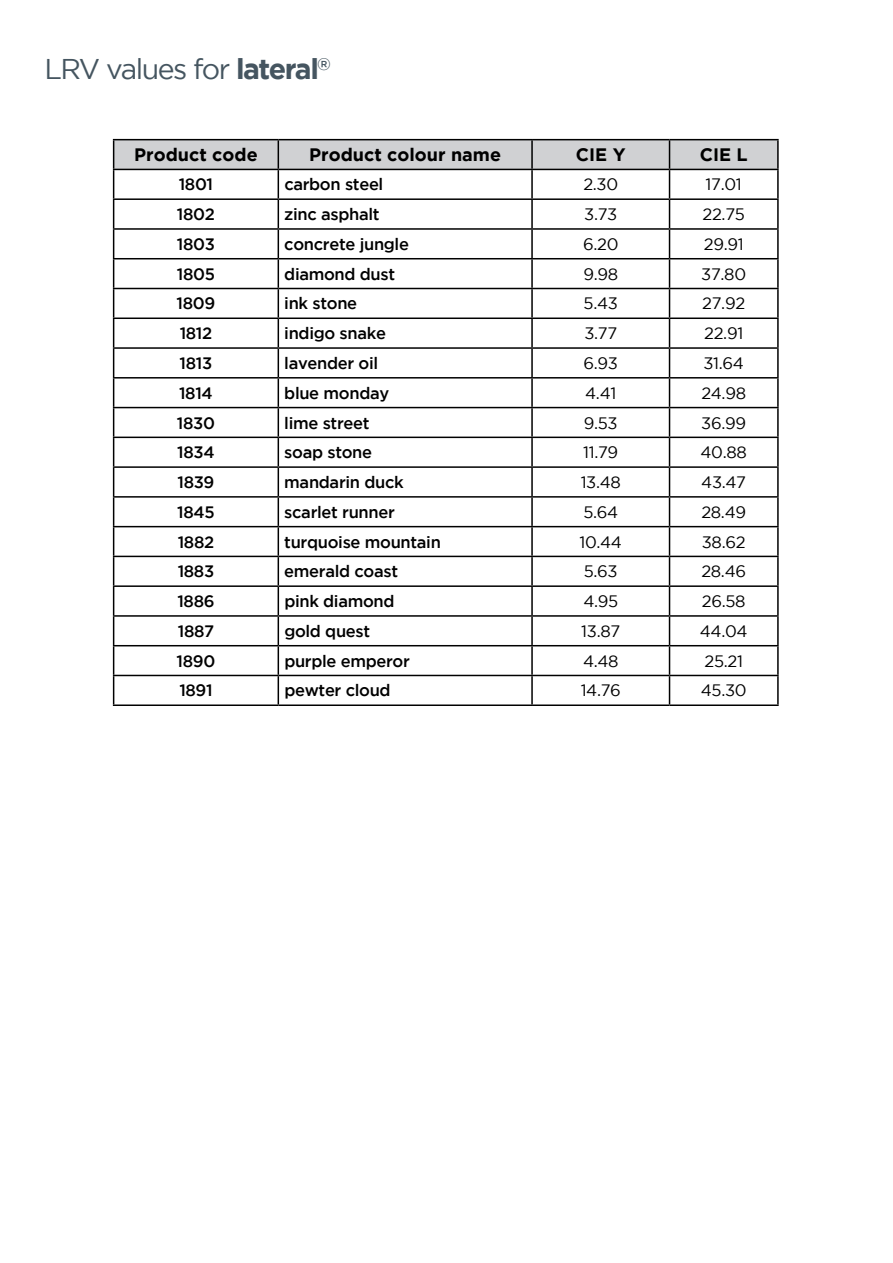
<style>
.page{position:relative;width:893px;height:1263px;background:#fff}
.page>*{position:absolute;margin:0;border:0;box-sizing:border-box;transform-origin:0 0}
.t1{font:28.5px "Gotham";letter-spacing:-.055em;color:#455560}
.t2{font:700 18px "Gotham";color:#000}
.t3{font:500 16.5px "Gotham";letter-spacing:-.02em;color:#000}
.t4{font:16.5px "Gotham";letter-spacing:-.02em;color:#000}
.s1{font-weight:700}
</style>
<div class="page">
<hr style="left:113px;top:139px;width:165px;height:1px;background:#000">
<hr style="left:278px;top:139px;width:254px;height:1px;background:#000">
<hr style="left:532px;top:139px;width:137px;height:1px;background:#000">
<hr style="left:669px;top:139px;width:110px;height:1px;background:#000">
<hr style="left:777px;top:140px;width:2px;height:29px;background:#000">
<hr style="left:669px;top:169px;width:110px;height:1px;background:#000">
<hr style="left:777px;top:170px;width:2px;height:28px;background:#000">
<hr style="left:669px;top:198px;width:110px;height:2px;background:#000">
<hr style="left:777px;top:200px;width:2px;height:28px;background:#000">
<hr style="left:669px;top:228px;width:110px;height:2px;background:#000">
<hr style="left:777px;top:230px;width:2px;height:28px;background:#000">
<hr style="left:669px;top:258px;width:110px;height:1px;background:#000">
<hr style="left:777px;top:259px;width:2px;height:29px;background:#000">
<hr style="left:669px;top:288px;width:110px;height:1px;background:#000">
<hr style="left:777px;top:289px;width:2px;height:28px;background:#000">
<hr style="left:669px;top:317px;width:110px;height:2px;background:#000">
<hr style="left:777px;top:319px;width:2px;height:28px;background:#000">
<hr style="left:669px;top:347px;width:110px;height:2px;background:#000">
<hr style="left:777px;top:349px;width:2px;height:28px;background:#000">
<hr style="left:669px;top:377px;width:110px;height:2px;background:#000">
<hr style="left:777px;top:379px;width:2px;height:28px;background:#000">
<hr style="left:669px;top:407px;width:110px;height:1px;background:#000">
<hr style="left:777px;top:408px;width:2px;height:29px;background:#000">
<hr style="left:669px;top:437px;width:110px;height:1px;background:#000">
<hr style="left:777px;top:438px;width:2px;height:28px;background:#000">
<hr style="left:669px;top:466px;width:110px;height:2px;background:#000">
<hr style="left:777px;top:468px;width:2px;height:28px;background:#000">
<hr style="left:669px;top:496px;width:110px;height:2px;background:#000">
<hr style="left:777px;top:498px;width:2px;height:28px;background:#000">
<hr style="left:669px;top:526px;width:110px;height:1px;background:#000">
<hr style="left:777px;top:527px;width:2px;height:29px;background:#000">
<hr style="left:669px;top:556px;width:110px;height:1px;background:#000">
<hr style="left:777px;top:557px;width:2px;height:28px;background:#000">
<hr style="left:669px;top:585px;width:110px;height:2px;background:#000">
<hr style="left:777px;top:587px;width:2px;height:28px;background:#000">
<hr style="left:669px;top:615px;width:110px;height:2px;background:#000">
<hr style="left:777px;top:617px;width:2px;height:28px;background:#000">
<hr style="left:669px;top:645px;width:110px;height:1px;background:#000">
<hr style="left:777px;top:646px;width:2px;height:29px;background:#000">
<hr style="left:669px;top:675px;width:110px;height:1px;background:#000">
<svg style="left:113px;top:140px;width:665px;height:564px"></svg>
<hr style="left:777px;top:676px;width:2px;height:28px;background:#000">
<hr style="left:113px;top:704px;width:165px;height:2px;background:#000">
<hr style="left:278px;top:704px;width:254px;height:2px;background:#000">
<hr style="left:532px;top:704px;width:137px;height:2px;background:#000">
<hr style="left:669px;top:704px;width:110px;height:2px;background:#000">
<h1 class="t1" style="left:44px;top:54px;width:288px">LRV values for <span class="s1">lateral</span><sup>®</sup></h1>
<p class="t2" style="left:134px;top:144px;width:125px">Product code</p>
<p class="t2" style="left:309px;top:144px;width:193px">Product colour name</p>
<p class="t2" style="left:576px;top:144px;width:51px">CIE Y</p>
<p class="t2" style="left:700px;top:144px;width:49px">CIE L</p>
<p class="t3" style="left:179px;top:175px;width:36px">1801</p>
<p class="t3" style="left:284px;top:175px;width:101px">carbon steel</p>
<p class="t4" style="left:583px;top:175px;width:36px">2.30</p>
<p class="t4" style="left:706px;top:175px;width:38px">17.01</p>
<p class="t3" style="left:177px;top:205px;width:39px">1802</p>
<p class="t3" style="left:284px;top:205px;width:97px">zinc asphalt</p>
<p class="t4" style="left:584px;top:205px;width:35px">3.73</p>
<p class="t4" style="left:702px;top:205px;width:44px">22.75</p>
<p class="t3" style="left:177px;top:235px;width:40px">1803</p>
<p class="t3" style="left:284px;top:235px;width:126px">concrete jungle</p>
<p class="t4" style="left:583px;top:235px;width:37px">6.20</p>
<p class="t4" style="left:704px;top:235px;width:41px">29.91</p>
<p class="t3" style="left:177px;top:264px;width:40px">1805</p>
<p class="t3" style="left:284px;top:264px;width:112px">diamond dust</p>
<p class="t4" style="left:583px;top:265px;width:36px">9.98</p>
<p class="t4" style="left:701px;top:265px;width:46px">37.80</p>
<p class="t3" style="left:177px;top:294px;width:40px">1809</p>
<p class="t3" style="left:284px;top:294px;width:74px">ink stone</p>
<p class="t4" style="left:584px;top:294px;width:36px">5.43</p>
<p class="t4" style="left:702px;top:294px;width:44px">27.92</p>
<p class="t3" style="left:180px;top:324px;width:34px">1812</p>
<p class="t3" style="left:284px;top:324px;width:103px">indigo snake</p>
<p class="t4" style="left:584px;top:324px;width:34px">3.77</p>
<p class="t4" style="left:704px;top:324px;width:41px">22.91</p>
<p class="t3" style="left:180px;top:354px;width:34px">1813</p>
<p class="t3" style="left:284px;top:354px;width:95px">lavender oil</p>
<p class="t4" style="left:583px;top:354px;width:36px">6.93</p>
<p class="t4" style="left:703px;top:354px;width:42px">31.64</p>
<p class="t3" style="left:179px;top:383px;width:35px">1814</p>
<p class="t3" style="left:284px;top:383px;width:106px">blue monday</p>
<p class="t4" style="left:585px;top:384px;width:33px">4.41</p>
<p class="t4" style="left:701px;top:384px;width:46px">24.98</p>
<p class="t3" style="left:177px;top:413px;width:40px">1830</p>
<p class="t3" style="left:284px;top:413px;width:87px">lime street</p>
<p class="t4" style="left:584px;top:413px;width:35px">9.53</p>
<p class="t4" style="left:701px;top:413px;width:46px">36.99</p>
<p class="t3" style="left:177px;top:443px;width:39px">1834</p>
<p class="t3" style="left:284px;top:443px;width:89px">soap stone</p>
<p class="t4" style="left:583px;top:443px;width:37px">11.79</p>
<p class="t4" style="left:700px;top:443px;width:48px">40.88</p>
<p class="t3" style="left:177px;top:473px;width:38px">1839</p>
<p class="t3" style="left:284px;top:473px;width:121px">mandarin duck</p>
<p class="t4" style="left:581px;top:473px;width:42px">13.48</p>
<p class="t4" style="left:701px;top:473px;width:46px">43.47</p>
<p class="t3" style="left:177px;top:503px;width:39px">1845</p>
<p class="t3" style="left:284px;top:503px;width:112px">scarlet runner</p>
<p class="t4" style="left:583px;top:503px;width:36px">5.64</p>
<p class="t4" style="left:701px;top:503px;width:46px">28.49</p>
<p class="t3" style="left:178px;top:532px;width:38px">1882</p>
<p class="t3" style="left:284px;top:532px;width:158px">turquoise mountain</p>
<p class="t4" style="left:579px;top:533px;width:44px">10.44</p>
<p class="t4" style="left:702px;top:533px;width:45px">38.62</p>
<p class="t3" style="left:178px;top:562px;width:38px">1883</p>
<p class="t3" style="left:284px;top:562px;width:115px">emerald coast</p>
<p class="t4" style="left:584px;top:562px;width:35px">5.63</p>
<p class="t4" style="left:701px;top:562px;width:46px">28.46</p>
<p class="t3" style="left:177px;top:592px;width:39px">1886</p>
<p class="t3" style="left:284px;top:592px;width:112px">pink diamond</p>
<p class="t4" style="left:583px;top:592px;width:36px">4.95</p>
<p class="t4" style="left:702px;top:592px;width:45px">26.58</p>
<p class="t3" style="left:178px;top:622px;width:38px">1887</p>
<p class="t3" style="left:284px;top:622px;width:87px">gold quest</p>
<p class="t4" style="left:581px;top:622px;width:40px">13.87</p>
<p class="t4" style="left:700px;top:622px;width:49px">44.04</p>
<p class="t3" style="left:177px;top:651px;width:40px">1890</p>
<p class="t3" style="left:284px;top:651px;width:127px">purple emperor</p>
<p class="t4" style="left:583px;top:652px;width:37px">4.48</p>
<p class="t4" style="left:704px;top:652px;width:40px">25.21</p>
<p class="t3" style="left:179px;top:681px;width:35px">1891</p>
<p class="t3" style="left:284px;top:681px;width:108px">pewter cloud</p>
<p class="t4" style="left:581px;top:681px;width:42px">14.76</p>
<p class="t4" style="left:701px;top:681px;width:47px">45.30</p>
</div>
